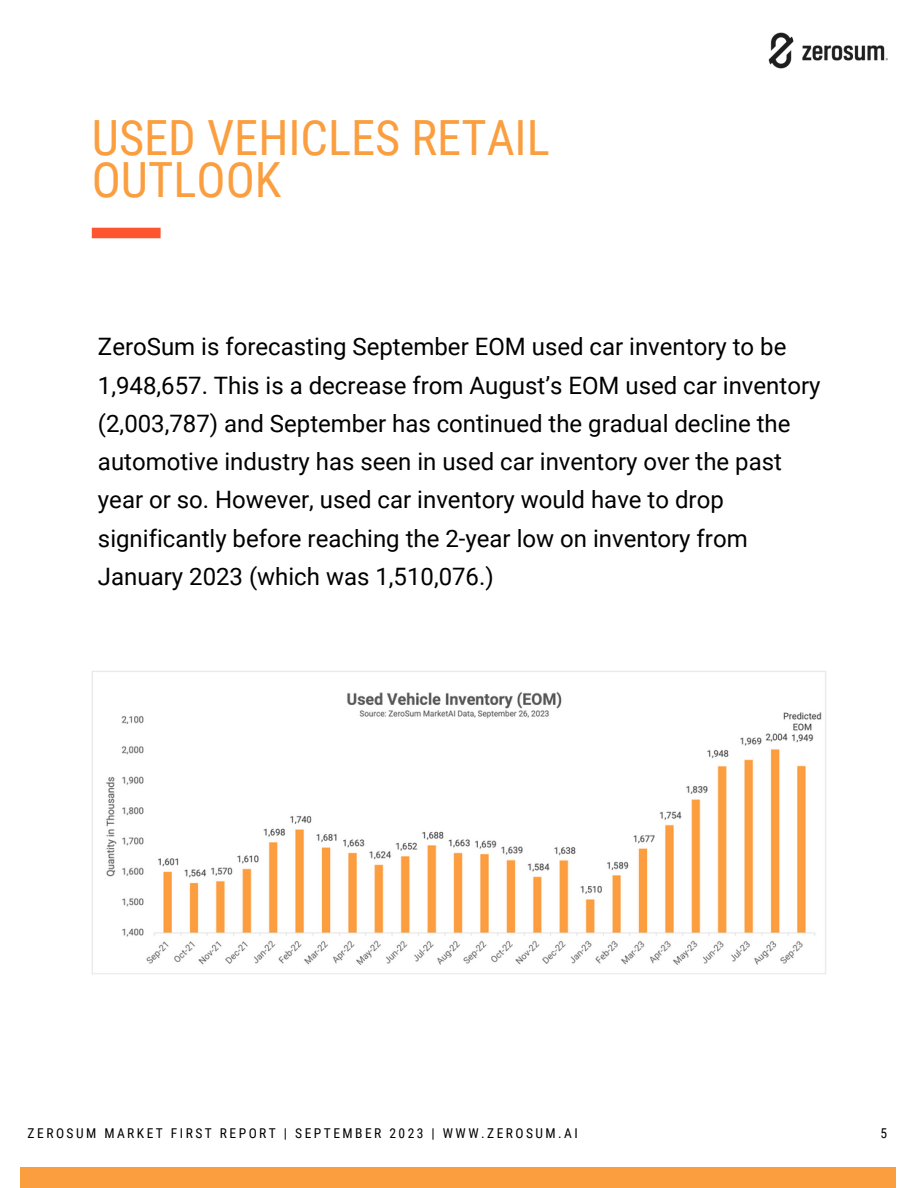
<style>
.page{position:relative;width:918px;height:1188px;background:#fff}
.page>*{position:absolute;margin:0;border:0;box-sizing:border-box;transform-origin:0 0}
.t1{font:48.6px/41.7px "Roboto Condensed";color:#fb9e3f}
.t2{font:24px/38.2px "Roboto";color:#000}
.t3{font:13.5px "Roboto Condensed";letter-spacing:.18em;color:#000}
</style>
<div class="page">
<div style="left:21px;top:1167px;width:875px;height:21px;background:#fb9e3f"></div>
<div style="left:92px;top:228px;width:69px;height:10px;background:#fd5530"></div>
<img style="left:768px;top:32px;width:120px;height:37px">
<img style="left:92px;top:671px;width:734px;height:303px">
<p class="t1" style="left:92px;top:118px;width:460px">USED VEHICLES RETAIL<br>OUTLOOK</p>
<p class="t2" style="left:98px;top:328px;width:724px">ZeroSum is forecasting September EOM used car inventory to be 1,948,657. This is a decrease from August’s EOM used car inventory (2,003,787) and September has continued the gradual decline the automotive industry has seen in used car inventory over the past year or so. However, used car inventory would have to drop significantly before reaching the 2-year low on inventory from January 2023 (which was 1,510,076.)</p>
<p class="t3" style="left:28px;top:1125px;width:552px">ZEROSUM MARKET FIRST REPORT | SEPTEMBER 2023 | WWW.ZEROSUM.AI</p>
<p class="t3" style="left:881px;top:1125px;width:8px">5</p>
</div>
